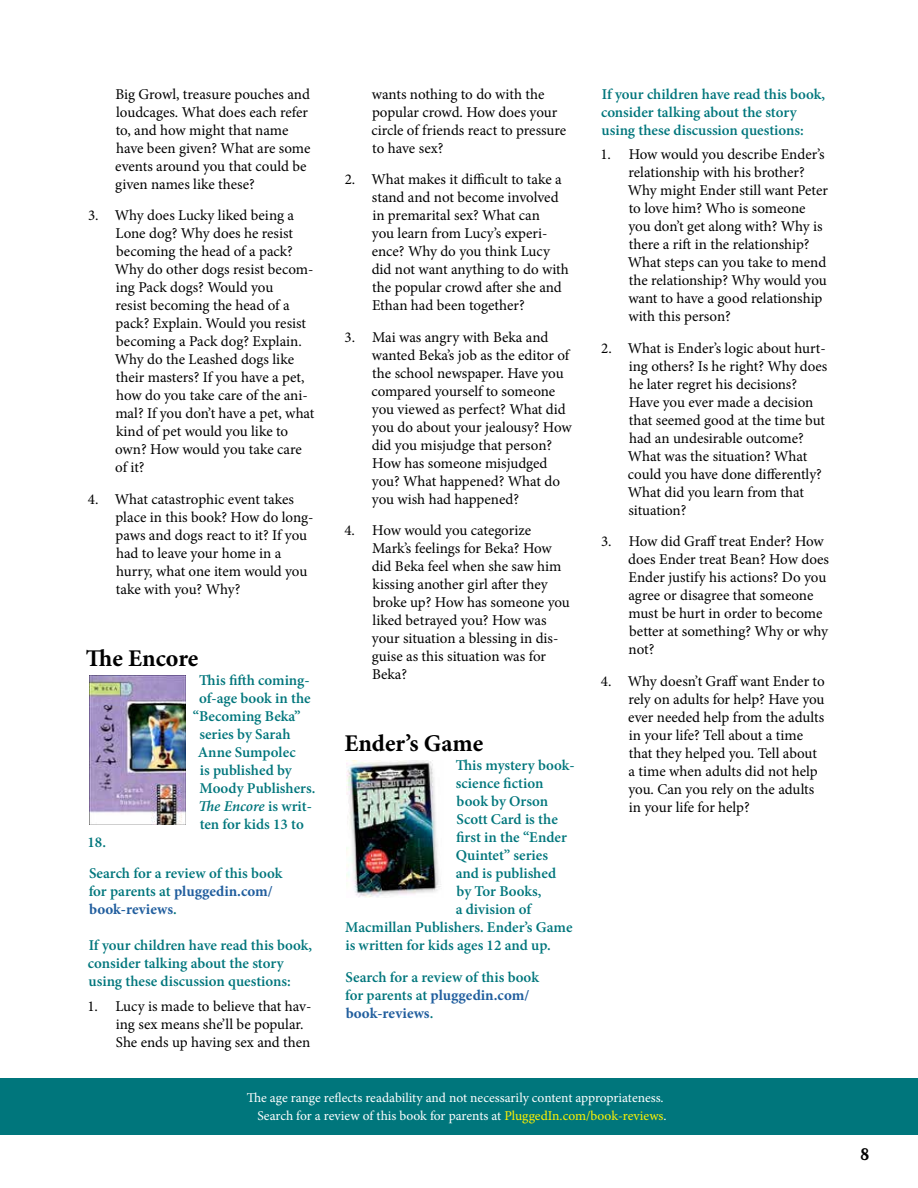
<style>
.page{position:relative;width:918px;height:1188px;background:#fff}
.page>*{position:absolute;margin:0;border:0;box-sizing:border-box;transform-origin:0 0}
.t1{font:700 24px "Minion Pro";color:#000}
.t2{font:700 20.25px "Atma Serif OT";color:#000}
.t3{font:15px/18px "Minion Pro";letter-spacing:-.005em;color:#000}
.t4{font:600 15px/18px "Minion Pro";color:#00767c}
.t5{font:700 15px/18px "Minion Pro";color:#215e9e}
.t6{font:italic 600 15px "Minion Pro";letter-spacing:-.005em;color:#00767c}
.t7{font:13.5px/18.3px "Minion Pro";letter-spacing:-.005em;color:#fff;text-align:right}
.s1{font-style:normal}
.s2{font-weight:600;color:#00767c}
.s3{font-weight:700;color:#215e9e}
.s4{color:#fff200}
</style>
<div class="page">
<div style="left:0;top:1078px;width:918px;height:56px;background:#00767c"></div>
<img style="left:89px;top:675px;width:96px;height:149px">
<img style="left:347px;top:761px;width:94px;height:136px">
<p class="t3" style="left:115px;top:85px;width:197px">Big Growl, treasure pouches and loudcages. What does each refer to, and how might that name have been given? What are some events around you that could be given names like these?</p>
<p class="t3" style="left:115px;top:206px;width:201px;text-indent:-27px">3. Why does Lucky liked being a<br>Lone dog? Why does he resist becoming the head of a pack?<br>Why do other dogs resist becom&shy;ing Pack dogs? Would you<br>resist becoming the head of a pack? Explain. Would you resist becoming a Pack dog? Explain.<br>Why do the Leashed dogs like their masters? If you have a pet, how do you take care of the ani&shy;mal? If you don’t have a pet, what kind of pet would you like to own? How would you take care of it?</p>
<p class="t3" style="left:116px;top:490px;width:199px;text-indent:-28px">4. What catastrophic event takes place in this book? How do long&shy;paws and dogs react to it? If you had to leave your home in a hurry, what one item would you take with you? Why?</p>
<h1 class="t1" style="left:86px;top:641px;width:114px">The Encore</h1>
<p class="t4" style="left:199px;top:671px;width:112px">This fifth coming-</p>
<p class="t4" style="left:199px;top:689px;width:113px">of-age book in the</p>
<p class="t4" style="left:193px;top:707px;width:109px">“Becoming Beka”</p>
<p class="t4" style="left:199px;top:725px;width:93px">series by Sarah</p>
<p class="t4" style="left:198px;top:743px;width:99px">Anne Sumpolec</p>
<p class="t4" style="left:200px;top:761px;width:93px">is published by</p>
<p class="t4" style="left:200px;top:779px;width:117px">Moody Publishers.</p>
<p class="t6" style="left:198px;top:796px;width:115px">The Encore <span class="s1">is writ-</span></p>
<p class="t4" style="left:200px;top:815px;width:106px">ten for kids 13 to</p>
<p class="t4" style="left:88px;top:826px;width:196px;line-height:31.5px">18.<br>Search for a review of this book</p>
<p class="t5" style="left:89px;top:882px;width:186px"><span class="s2">for parents at</span> pluggedin.com/ book-reviews<span class="s2">.</span></p>
<p class="t4" style="left:88px;top:937px;width:226px">If your children have read this book, consider talking about the story using these discussion questions:</p>
<p class="t3" style="left:116px;top:997px;width:197px;text-indent:-28px">1. Lucy is made to believe that hav&shy;ing sex means she’ll be popular.<br>She ends up having sex and then</p>
<p class="t3" style="left:371px;top:85px;width:196px">wants nothing to do with the popular crowd. How does your circle of friends react to pressure to have sex?</p>
<p class="t3" style="left:372px;top:170px;width:199px;text-indent:-27px">2. What makes it difficult to take a stand and not become involved in premarital sex? What can<br>you learn from Lucy’s experi&shy;ence? Why do you think Lucy did not want anything to do with the popular crowd after she and<br>Ethan had been together?</p>
<p class="t3" style="left:371px;top:328px;width:202px;text-indent:-27px">3. Mai was angry with Beka and wanted Beka’s job as the editor of the school newspaper. Have you compared yourself to someone you viewed as perfect? What did you do about your jealousy? How did you misjudge that person?<br>How has someone misjudged you? What happened? What do you wish had happened?</p>
<p class="t3" style="left:372px;top:521px;width:200px;text-indent:-27px">4. How would you categorize<br>Mark’s feelings for Beka? How did Beka feel when she saw him kissing another girl after they broke up? How has someone you liked betrayed you? How was your situation a blessing in dis&shy;guise as this situation was for<br>Beka?</p>
<h1 class="t1" style="left:344px;top:727px;width:140px">Ender’s Game</h1>
<p class="t4" style="left:456px;top:757px;width:120px">This mystery book-</p>
<p class="t4" style="left:456px;top:775px;width:89px">science fiction</p>
<p class="t4" style="left:457px;top:793px;width:93px">book by Orson</p>
<p class="t4" style="left:456px;top:811px;width:103px">Scott Card is the</p>
<p class="t4" style="left:456px;top:829px;width:112px">first in the “Ender</p>
<p class="t4" style="left:456px;top:847px;width:94px">Quintet” series</p>
<p class="t4" style="left:456px;top:865px;width:102px">and is published</p>
<p class="t4" style="left:457px;top:883px;width:86px">by Tor Books,</p>
<p class="t4" style="left:456px;top:901px;width:77px">a division of</p>
<p class="t4" style="left:345px;top:919px;width:229px">Macmillan Publishers. Ender’s Game</p>
<p class="t4" style="left:345px;top:937px;width:207px">is written for kids ages 12 and up.</p>
<p class="t4" style="left:345px;top:968px;width:195px">Search for a review of this book for parents at <span class="s3">pluggedin.com/ book-reviews</span>.</p>
<p class="t4" style="left:601px;top:85px;width:226px">If your children have read this book, consider talking about the story using these discussion questions:</p>
<p class="t3" style="left:628px;top:146px;width:202px;text-indent:-28px">1. How would you describe Ender’s relationship with his brother?<br>Why might Ender still want Peter to love him? Who is someone you don’t get along with? Why is there a rift in the relationship?<br>What steps can you take to mend the relationship? Why would you want to have a good relationship with this person?</p>
<p class="t3" style="left:628px;top:339px;width:201px;text-indent:-27px">2. What is Ender’s logic about hurt&shy;ing others? Is he right? Why does he later regret his decisions?<br>Have you ever made a decision that seemed good at the time but had an undesirable outcome?<br>What was the situation? What could you have done differently?<br>What did you learn from that situation?</p>
<p class="t3" style="left:628px;top:533px;width:202px;text-indent:-27px">3. How did Graff treat Ender? How does Ender treat Bean? How does<br>Ender justify his actions? Do you agree or disagree that someone must be hurt in order to become better at something? Why or why not?</p>
<p class="t3" style="left:628px;top:672px;width:198px;text-indent:-27px">4. Why doesn’t Graff want Ender to rely on adults for help? Have you ever needed help from the adults in your life? Tell about a time that they helped you. Tell about a time when adults did not help you. Can you rely on the adults in your life for help?</p>
<p class="t7" style="left:247px;top:1088px;width:420px">The age range reflects readability and not necessarily content appropriateness.<br>Search for a review of this book for parents at <span class="s4">PluggedIn.com/book-reviews</span>.</p>
<h2 class="t2" style="left:860px;top:1142px;width:12px">8</h2>
</div>
